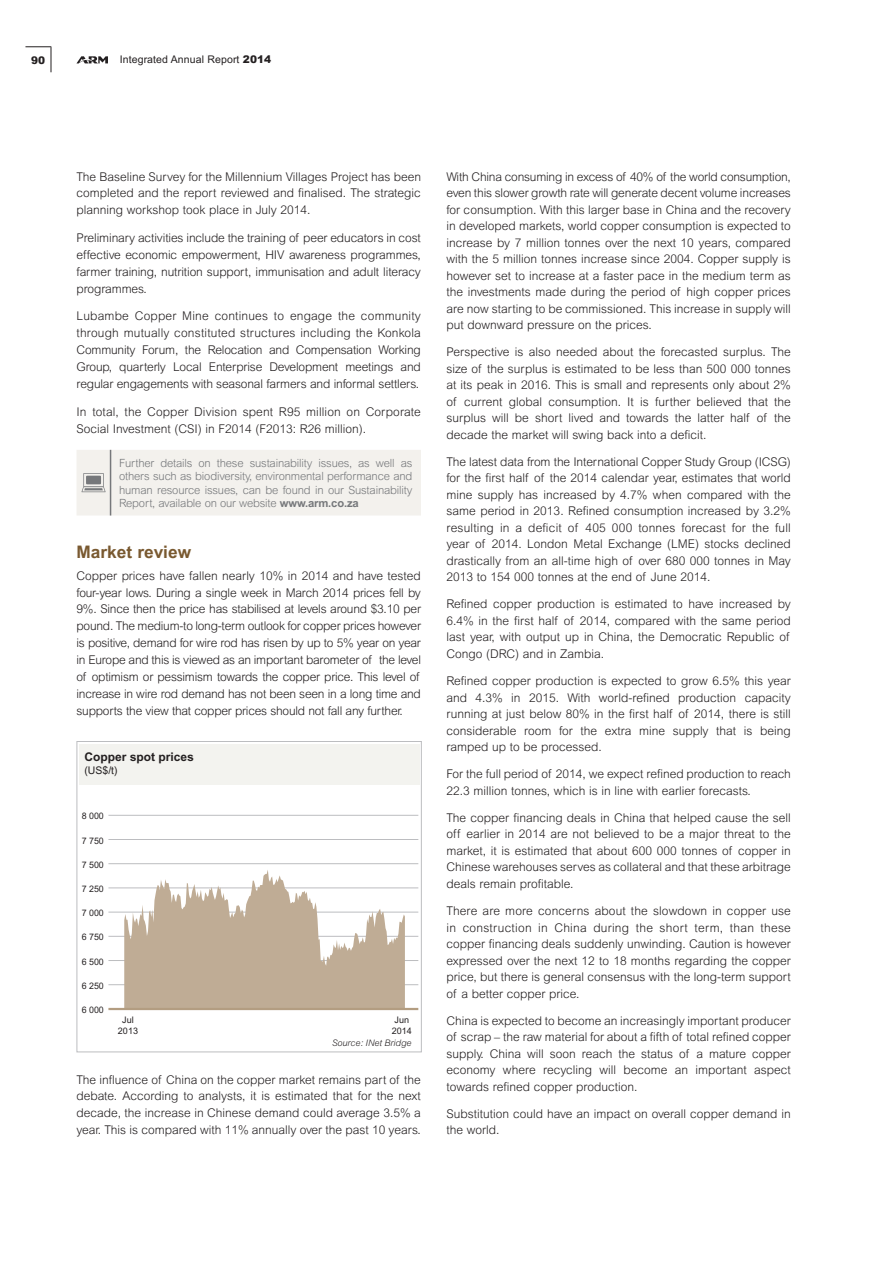
<style>
.page{position:relative;width:893px;height:1263px;background:#fff}
.page>*{position:absolute;margin:0;border:0;box-sizing:border-box;transform-origin:0 0}
.t1{font:700 17.25px "Arial MT Std";color:#795930}
.t2{font:300 12px/16.5px "Arial MT Std";color:#231f20;text-align:justify}
.t3{font:700 12px "Arial MT Std";color:#231f20}
.t4{font:300 11.25px/13.5px "Arial MT Std";letter-spacing:-.015em;color:#76787b;text-align:justify}
.t5{font:10.5px "Arial MT Std";letter-spacing:.01em;color:#231f20}
.t6{font:900 10.5px "Arial MT Std";color:#231f20}
.t7{font:9px/10.8px "Arial MT Std";color:#231f20;text-align:center}
.t8{font:italic 300 9px "Arial MT Std";color:#231f20}
.s1{font-weight:900}
.s2{font-weight:700}
</style>
<div class="page">
<div style="left:77px;top:450px;width:344px;height:65px;background:#f3f1ed"></div>
<div style="left:77px;top:741px;width:345px;height:311px;border:1px solid #bcbdc0"></div>
<div style="left:79px;top:744px;width:340px;height:40px;background:#f3f3ef"></div>
<hr style="left:108px;top:839px;width:310px;height:1px;background:#bcbdc0">
<hr style="left:108px;top:863px;width:310px;height:1px;background:#bcbdc0">
<hr style="left:108px;top:960px;width:310px;height:1px;background:#bcbdc0">
<hr style="left:108px;top:984px;width:310px;height:1px;background:#bcbdc0">
<hr style="left:108px;top:912px;width:310px;height:1px;background:#bcbdc0">
<hr style="left:108px;top:887px;width:310px;height:1px;background:#bcbdc0">
<hr style="left:108px;top:815px;width:310px;height:1px;background:#bcbdc0">
<hr style="left:108px;top:936px;width:310px;height:1px;background:#bcbdc0">
<svg style="left:124px;top:870px;width:281px;height:138px"></svg>
<hr style="left:108px;top:1008px;width:310px;height:2px;background:#b39d81">
<svg style="left:77px;top:56px;width:31px;height:7px"></svg>
<svg style="left:25px;top:46px;width:27px;height:26px"></svg>
<p class="t6" style="left:31px;top:53px;width:16px">90</p>
<p class="t5" style="left:120px;top:54px;width:153px">Integrated Annual Report <span class="s1">2014</span></p>
<p class="t2" style="left:77px;top:168px;width:346px;line-height:17px">The Baseline Survey for the Millennium Villages Project has been completed and the report reviewed and finalised. The strategic planning workshop took place in July 2014.</p>
<p class="t2" style="left:77px;top:229px;width:346px;line-height:17px">Preliminary activities include the training of peer educators in cost effective economic empowerment, HIV awareness programmes, farmer training, nutrition support, immunisation and adult literacy programmes.</p>
<p class="t2" style="left:77px;top:308px;width:346px;line-height:17px">Lubambe Copper Mine continues to engage the community through mutually constituted structures including the Konkola Community Forum, the Relocation and Compensation Working Group, quarterly Local Enterprise Development meetings and regular engagements with seasonal farmers and informal settlers.</p>
<p class="t2" style="left:77px;top:403px;width:346px;line-height:17px">In total, the Copper Division spent R95 million on Corporate<br>Social Investment (CSI) in F2014 (F2013: R26 million).</p>
<p class="t4" style="left:119px;top:456px;width:295px">Further details on these sustainability issues, as well as others such as biodiversity, environmental performance and human resource issues, can be found in our Sustainability Report, available on our website <span class="s2">www.arm.co.za</span></p>
<h1 class="t1" style="left:77px;top:542px;width:116px">Market review</h1>
<p class="t2" style="left:77px;top:567px;width:346px;line-height:17px">Copper prices have fallen nearly 10% in 2014 and have tested four-year lows. During a single week in March 2014 prices fell by 9%. Since then the price has stabilised at levels around $3.10 per pound. The medium-to long-term outlook for copper prices however is positive, demand for wire rod has risen by up to 5% year on year in Europe and this is viewed as an important barometer of the level of optimism or pessimism towards the copper price. This level of increase in wire rod demand has not been seen in a long time and supports the view that copper prices should not fall any further.</p>
<p class="t3" style="left:84px;top:750px;width:111px">Copper spot prices</p>
<p class="t5" style="left:84px;top:764px;width:35px">(US$/t)</p>
<p class="t7" style="left:82px;top:811px;width:24px">8 000</p>
<p class="t7" style="left:82px;top:835px;width:24px">7 750</p>
<p class="t7" style="left:82px;top:859px;width:24px">7 500</p>
<p class="t7" style="left:82px;top:883px;width:24px">7 250</p>
<p class="t7" style="left:82px;top:907px;width:24px">7 000</p>
<p class="t7" style="left:82px;top:932px;width:24px">6 750</p>
<p class="t7" style="left:82px;top:956px;width:24px">6 500</p>
<p class="t7" style="left:82px;top:980px;width:24px">6 250</p>
<p class="t7" style="left:82px;top:1004px;width:24px">6 000</p>
<p class="t7" style="left:118px;top:1014px;width:22px">Jul<br>2013</p>
<p class="t7" style="left:392px;top:1014px;width:22px">Jun<br>2014</p>
<p class="t8" style="left:332px;top:1037px;width:81px">Source: INet Bridge</p>
<p class="t2" style="left:77px;top:1071px;width:346px;line-height:17px">The influence of China on the copper market remains part of the debate. According to analysts, it is estimated that for the next decade, the increase in Chinese demand could average 3.5% a year. This is compared with 11% annually over the past 10 years.</p>
<p class="t2" style="left:446px;top:168px;width:346px">With China consuming in excess of 40% of the world consumption, even this slower growth rate will generate decent volume increases for consumption. With this larger base in China and the recovery in developed markets, world copper consumption is expected to increase by 7 million tonnes over the next 10 years, compared with the 5 million tonnes increase since 2004. Copper supply is however set to increase at a faster pace in the medium term as the investments made during the period of high copper prices are now starting to be commissioned. This increase in supply will put downward pressure on the prices.</p>
<p class="t2" style="left:446px;top:344px;width:346px">Perspective is also needed about the forecasted surplus. The size of the surplus is estimated to be less than 500 000 tonnes at its peak in 2016. This is small and represents only about 2% of current global consumption. It is further believed that the surplus will be short lived and towards the latter half of the decade the market will swing back into a deficit.</p>
<p class="t2" style="left:446px;top:453px;width:346px">The latest data from the International Copper Study Group (ICSG) for the first half of the 2014 calendar year, estimates that world mine supply has increased by 4.7% when compared with the same period in 2013. Refined consumption increased by 3.2% resulting in a deficit of 405 000 tonnes forecast for the full year of 2014. London Metal Exchange (LME) stocks declined drastically from an all-time high of over 680 000 tonnes in May 2013 to 154 000 tonnes at the end of June 2014.</p>
<p class="t2" style="left:446px;top:596px;width:346px;text-align:left">Refined copper production is estimated to have increased by 6.4% in the first half of 2014, compared with the same period last year, with output up in China, the Democratic Republic of Congo (DRC) and in Zambia.</p>
<p class="t2" style="left:446px;top:673px;width:346px">Refined copper production is expected to grow 6.5% this year and 4.3% in 2015. With world-refined production capacity running at just below 80% in the first half of 2014, there is still considerable room for the extra mine supply that is being ramped up to be processed.</p>
<p class="t2" style="left:446px;top:766px;width:346px">For the full period of 2014, we expect refined production to reach<br>22.3 million tonnes, which is in line with earlier forecasts.</p>
<p class="t2" style="left:446px;top:809px;width:346px">The copper financing deals in China that helped cause the sell off earlier in 2014 are not believed to be a major threat to the market, it is estimated that about 600 000 tonnes of copper in Chinese warehouses serves as collateral and that these arbitrage deals remain profitable.</p>
<p class="t2" style="left:446px;top:902px;width:346px">There are more concerns about the slowdown in copper use in construction in China during the short term, than these copper financing deals suddenly unwinding. Caution is however expressed over the next 12 to 18 months regarding the copper price, but there is general consensus with the long-term support of a better copper price.</p>
<p class="t2" style="left:446px;top:1012px;width:346px">China is expected to become an increasingly important producer of scrap – the raw material for about a fifth of total refined copper supply. China will soon reach the status of a mature copper economy where recycling will become an important aspect towards refined copper production.</p>
<p class="t2" style="left:446px;top:1105px;width:346px">Substitution could have an impact on overall copper demand in the world.</p>
</div>
